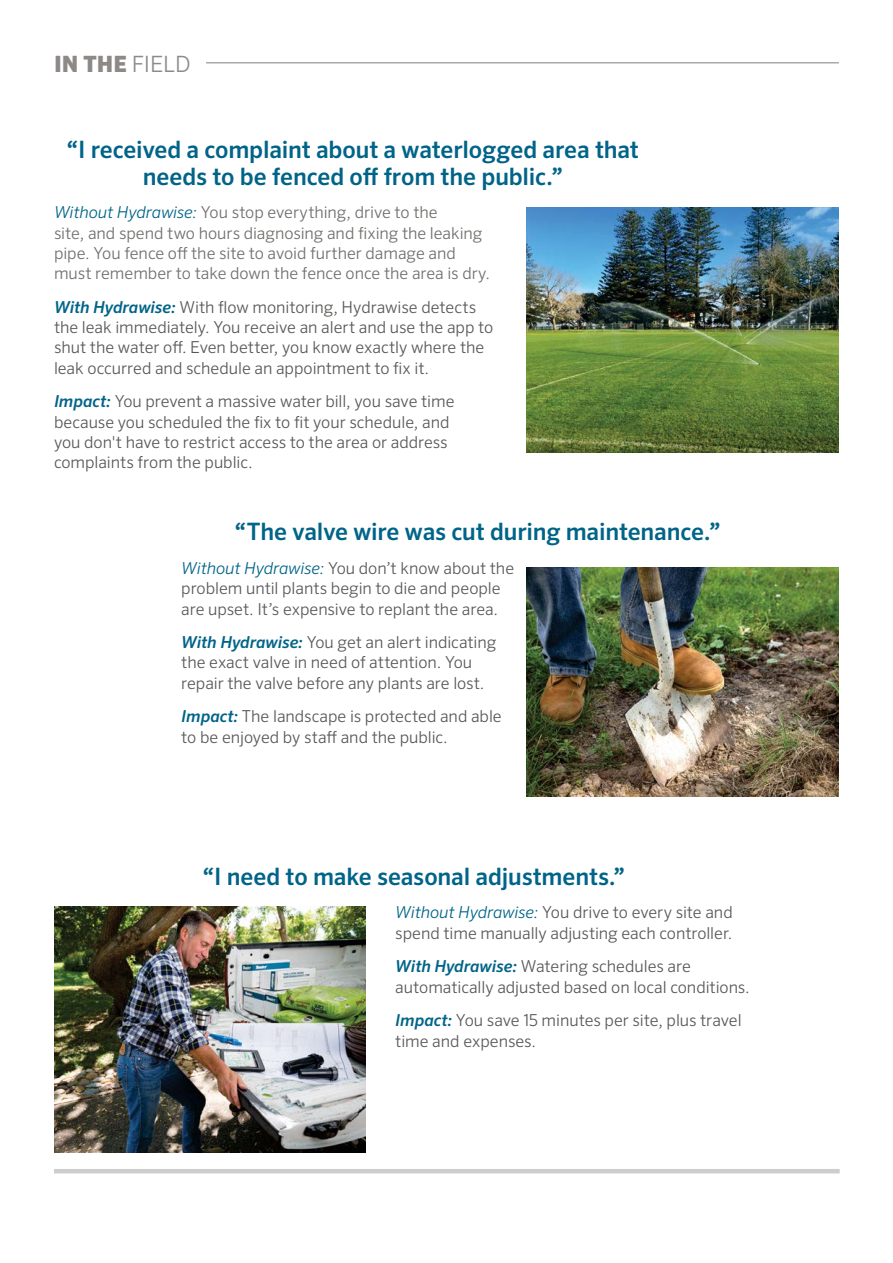
<style>
.page{position:relative;width:893px;height:1263px;background:#fff}
.page>*{position:absolute;margin:0;border:0;box-sizing:border-box;transform-origin:0 0}
.t1{font:500 24px/27px "Sero Pro";letter-spacing:-.005em;color:#006488;text-align:center}
.t2{font:900 22.5px "Sero Pro";color:#8c8987}
.t3{font:300 16.5px/20.2px "Sero Pro";letter-spacing:-.005em;color:#585956}
.t4{font:300 16.5px/20.2px "Sero Pro";letter-spacing:-.005em;color:#58595b}
.t5{font:300 16.5px/20.2px "Sero Pro";letter-spacing:-.005em;color:#716f6c}
.s1{font-weight:300}
.s2{font-style:italic;color:#006488}
.s3{font-weight:500;font-style:italic;color:#006488}
</style>
<div class="page">
<hr style="left:54px;top:1169px;width:786px;height:4px;background:#cfcdcb">
<img style="left:54px;top:907px;width:311px;height:245px">
<img style="left:527px;top:207px;width:312px;height:245px">
<img style="left:527px;top:568px;width:312px;height:228px">
<hr style="left:206px;top:62px;width:633px;height:2px;background:#aca9a7">
<h2 class="t2" style="left:54px;top:50px;width:138px">IN THE <span class="s1">FIELD</span></h2>
<h1 class="t1" style="left:67px;top:136px;width:574px">“I received a complaint about a waterlogged area that needs to be fenced off from the public.”</h1>
<p class="t5" style="left:54px;top:202px;width:438px"><span class="s2">Without Hydrawise:</span> You stop everything, drive to the<br>site, and spend two hours diagnosing and fixing the leaking pipe. You fence off the site to avoid further damage and must remember to take down the fence once the area is dry.</p>
<p class="t3" style="left:54px;top:297px;width:441px"><span class="s3">With Hydrawise:</span> With flow monitoring, Hydrawise detects the leak immediately. You receive an alert and use the app to shut the water off. Even better, you know exactly where the leak occurred and schedule an appointment to fix it.</p>
<p class="t3" style="left:54px;top:391px;width:402px"><span class="s3">Impact:</span> You prevent a massive water bill, you save time because you scheduled the fix to fit your schedule, and you don't have to restrict access to the area or address complaints from the public.</p>
<h1 class="t1" style="left:235px;top:518px;width:487px">“The valve wire was cut during maintenance.”</h1>
<p class="t4" style="left:181px;top:558px;width:334px"><span class="s2">Without Hydrawise:</span> You don’t know about the problem until plants begin to die and people are upset. It’s expensive to replant the area.</p>
<p class="t3" style="left:181px;top:632px;width:316px"><span class="s3">With Hydrawise:</span> You get an alert indicating the exact valve in need of attention. You repair the valve before any plants are lost.</p>
<p class="t3" style="left:181px;top:706px;width:322px"><span class="s3">Impact:</span> The landscape is protected and able to be enjoyed by staff and the public.</p>
<h1 class="t1" style="left:203px;top:862px;width:424px">“I need to make seasonal adjustments.”</h1>
<p class="t4" style="left:395px;top:902px;width:339px"><span class="s2">Without Hydrawise:</span> You drive to every site and spend time manually adjusting each controller.</p>
<p class="t3" style="left:395px;top:956px;width:356px"><span class="s3">With Hydrawise:</span> Watering schedules are automatically adjusted based on local conditions.</p>
<p class="t3" style="left:395px;top:1010px;width:348px"><span class="s3">Impact:</span> You save 15 minutes per site, plus travel time and expenses.</p>
</div>
